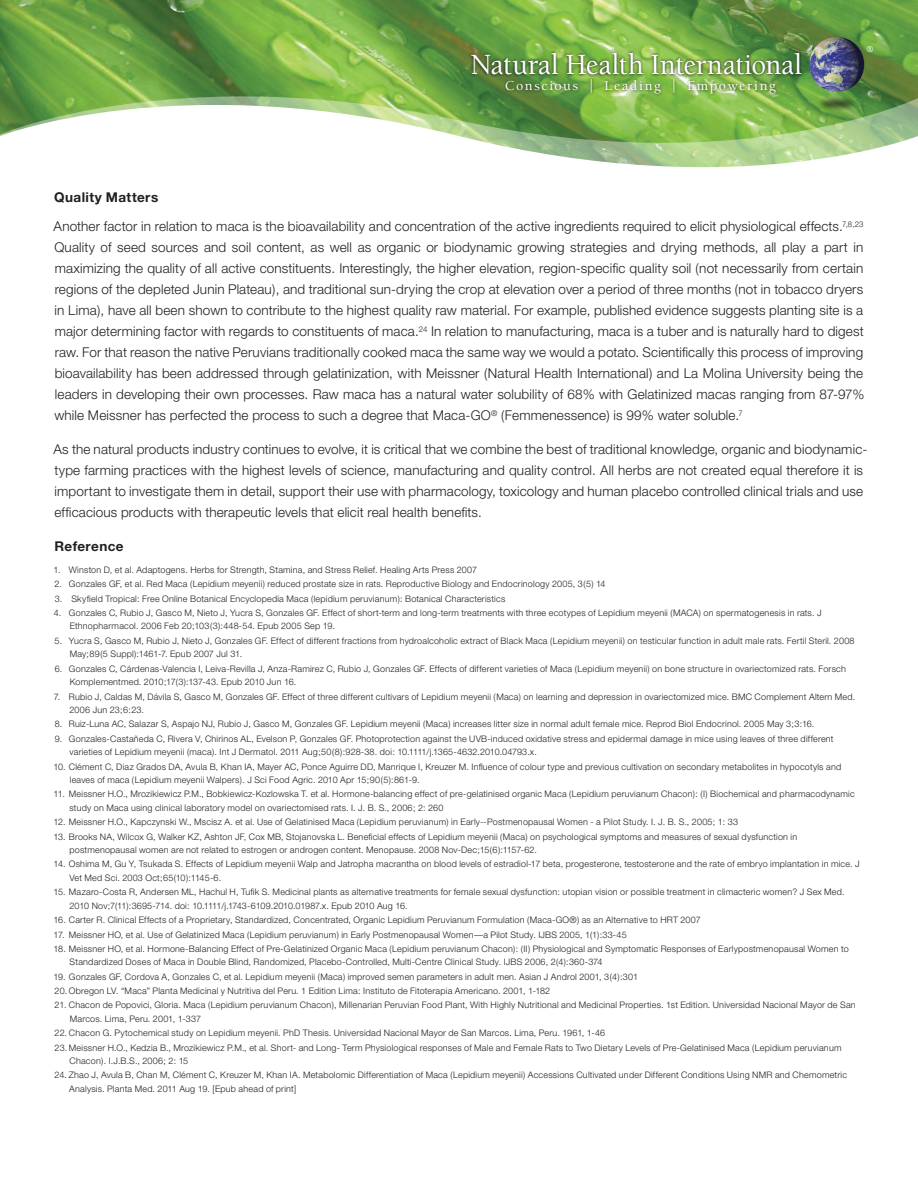
<style>
.page{position:relative;width:918px;height:1188px;background:#fff}
.page>*{position:absolute;margin:0;border:0;box-sizing:border-box;transform-origin:0 0}
.t1{font:500 30.15px "Berkeley";letter-spacing:-.01em;color:#fff;scale:.95 1}
.t2{font:500 14.1px "Berkeley";letter-spacing:.11em;color:#fff}
.t3{font:300 13.5px/21px "Helvetica Neue";letter-spacing:.01em;color:#231f20;text-align:justify}
.t4{font:700 13.5px "Helvetica Neue";letter-spacing:.03em;color:#231f20}
.t5{font:500 9.3px "Berkeley";color:#fff;scale:.95 1}
.t6{font:300 9px/13.5px "Helvetica Neue";letter-spacing:.025em;color:#231f20}
.s1{font-weight:400;font-size:16.8px}
</style>
<div class="page">
<img style="left:498px;top:145px;width:391px;height:23px">
<img style="left:0;top:0;width:918px;height:145px">
<div style="left:503px;top:76px;width:275px;height:20px;background:#231f20;opacity:.75"></div>
<svg style="left:468px;top:50px;width:337px;height:27px;background:#659040"></svg>
<img style="left:809px;top:37px;width:55px;height:55px;border-radius:28px">
<img style="left:813px;top:95px;width:48px;height:17px">
<h1 class="t1" style="left:470px;top:49px;width:351px">Natural Health International</h1>
<h2 class="t2" style="left:505px;top:78px;width:272px">Conscious <span class="s1">|</span> Leading <span class="s1">|</span> Empowering</h2>
<p class="t5" style="left:867px;top:44px;width:9px">®</p>
<p class="t4" style="left:54px;top:189px;width:106px">Quality Matters</p>
<p class="t3" style="left:54px;top:216px;width:812px">Another factor in relation to maca is the bioavailability and concentration of the active ingredients required to elicit physiological effects.<sup>7,8,23<br></sup>Quality of seed sources and soil content, as well as organic or biodynamic growing strategies and drying methods, all play a part in maximizing the quality of all active constituents. Interestingly, the higher elevation, region-specific quality soil (not necessarily from certain regions of the depleted Junin Plateau), and traditional sun-drying the crop at elevation over a period of three months (not in tobacco dryers in Lima), have all been shown to contribute to the highest quality raw material. For example, published evidence suggests planting site is a major determining factor with regards to constituents of maca.<sup>24</sup> In relation to manufacturing, maca is a tuber and is naturally hard to digest raw. For that reason the native Peruvians traditionally cooked maca the same way we would a potato. Scientifically this process of improving bioavailability has been addressed through gelatinization, with Meissner (Natural Health International) and La Molina University being the leaders in developing their own processes. Raw maca has a natural water solubility of 68% with Gelatinized macas ranging from 87-97% while Meissner has perfected the process to such a degree that Maca-GO<sup>®</sup> (Femmenessence) is 99% water soluble.<sup>7</sup></p>
<p class="t3" style="left:54px;top:439px;width:815px;text-align:left">As the natural products industry continues to evolve, it is critical that we combine the best of traditional knowledge, organic and biodynamic&shy;type farming practices with the highest levels of science, manufacturing and quality control. All herbs are not created equal therefore it is important to investigate them in detail, support their use with pharmacology, toxicology and human placebo controlled clinical trials and use efficacious products with therapeutic levels that elicit real health benefits.</p>
<p class="t4" style="left:55px;top:538px;width:71px">Reference</p>
<p class="t6" style="left:54px;top:563px;width:425px">1. Winston D, et al. Adaptogens. Herbs for Strength, Stamina, and Stress Relief. Healing Arts Press 2007</p>
<p class="t6" style="left:55px;top:577px;width:552px">2. Gonzales GF, et al. Red Maca (Lepidium meyenii) reduced prostate size in rats. Reproductive Biology and Endocrinology 2005, 3(5) 14</p>
<p class="t6" style="left:55px;top:591px;width:452px">3. Skyfield Tropical: Free Online Botanical Encyclopedia Maca (lepidium peruvianum): Botanical Characteristics</p>
<p class="t6" style="left:70px;top:606px;width:753px;text-indent:-16px">4. Gonzales C, Rubio J, Gasco M, Nieto J, Yucra S, Gonzales GF. Effect of short-term and long-term treatments with three ecotypes of Lepidium meyenii (MACA) on spermatogenesis in rats. J<br>Ethnopharmacol. 2006 Feb 20;103(3):448-54. Epub 2005 Sep 19.</p>
<p class="t6" style="left:70px;top:634px;width:786px;text-indent:-15px">5. Yucra S, Gasco M, Rubio J, Nieto J, Gonzales GF. Effect of different fractions from hydroalcoholic extract of Black Maca (Lepidium meyenii) on testicular function in adult male rats. Fertil Steril. 2008<br>May;89(5 Suppl):1461-7. Epub 2007 Jul 31.</p>
<p class="t6" style="left:70px;top:662px;width:778px;text-indent:-15px">6. Gonzales C, Cárdenas-Valencia I, Leiva-Revilla J, Anza-Ramirez C, Rubio J, Gonzales GF. Effects of different varieties of Maca (Lepidium meyenii) on bone structure in ovariectomized rats. Forsch<br>Komplementmed. 2010;17(3):137-43. Epub 2010 Jun 16.</p>
<p class="t6" style="left:70px;top:689px;width:787px;text-indent:-16px">7. Rubio J, Caldas M, Dávila S, Gasco M, Gonzales GF. Effect of three different cultivars of Lepidium meyenii (Maca) on learning and depression in ovariectomized mice. BMC Complement Altern Med.<br>2006 Jun 23;6:23.</p>
<p class="t6" style="left:55px;top:717px;width:761px">8. Ruiz-Luna AC, Salazar S, Aspajo NJ, Rubio J, Gasco M, Gonzales GF. Lepidium meyenii (Maca) increases litter size in normal adult female mice. Reprod Biol Endocrinol. 2005 May 3;3:16.</p>
<p class="t6" style="left:69px;top:732px;width:766px;text-indent:-15px">9. Gonzales-Castañeda C, Rivera V, Chirinos AL, Evelson P, Gonzales GF. Photoprotection against the UVB-induced oxidative stress and epidermal damage in mice using leaves of three different varieties of Lepidium meyenii (maca). Int J Dermatol. 2011 Aug;50(8):928-38. doi: 10.1111/j.1365-4632.2010.04793.x.</p>
<p class="t6" style="left:70px;top:759px;width:773px;text-indent:-16px">10. Clément C, Diaz Grados DA, Avula B, Khan IA, Mayer AC, Ponce Aguirre DD, Manrique I, Kreuzer M. Influence of colour type and previous cultivation on secondary metabolites in hypocotyls and leaves of maca (Lepidium meyenii Walpers). J Sci Food Agric. 2010 Apr 15;90(5):861-9.</p>
<p class="t6" style="left:69px;top:787px;width:787px;text-indent:-16px">11. Meissner H.O., Mrozikiewicz P.M., Bobkiewicz-Kozlowska T. et al. Hormone-balancing effect of pre-gelatinised organic Maca (Lepidium peruvianum Chacon): (I) Biochemical and pharmacodynamic study on Maca using clinical laboratory model on ovariectomised rats. I. J. B. S., 2006; 2: 260</p>
<p class="t6" style="left:54px;top:815px;width:686px">12. Meissner H.O., Kapczynski W., Mscisz A. et al. Use of Gelatinised Maca (Lepidium peruvianum) in Early--Postmenopausal Women - a Pilot Study. I. J. B. S., 2005; 1: 33</p>
<p class="t6" style="left:70px;top:829px;width:729px;text-indent:-16px">13. Brooks NA, Wilcox G, Walker KZ, Ashton JF, Cox MB, Stojanovska L. Beneficial effects of Lepidium meyenii (Maca) on psychological symptoms and measures of sexual dysfunction in postmenopausal women are not related to estrogen or androgen content. Menopause. 2008 Nov-Dec;15(6):1157-62.</p>
<p class="t6" style="left:69px;top:857px;width:792px;text-indent:-16px">14. Oshima M, Gu Y, Tsukada S. Effects of Lepidium meyenii Walp and Jatropha macrantha on blood levels of estradiol-17 beta, progesterone, testosterone and the rate of embryo implantation in mice. J<br>Vet Med Sci. 2003 Oct;65(10):1145-6.</p>
<p class="t6" style="left:70px;top:885px;width:777px;text-indent:-16px">15. Mazaro-Costa R, Andersen ML, Hachul H, Tufik S. Medicinal plants as alternative treatments for female sexual dysfunction: utopian vision or possible treatment in climacteric women? J Sex Med.<br>2010 Nov;7(11):3695-714. doi: 10.1111/j.1743-6109.2010.01987.x. Epub 2010 Aug 16.</p>
<p class="t6" style="left:54px;top:913px;width:649px">16. Carter R. Clinical Effects of a Proprietary, Standardized, Concentrated, Organic Lepidium Peruvianum Formulation (Maca-GO®) as an Alternative to HRT 2007</p>
<p class="t6" style="left:54px;top:927px;width:575px">17. Meissner HO, et al. Use of Gelatinized Maca (Lepidium peruvianum) in Early Postmenopausal Women—a Pilot Study. IJBS 2005, 1(1):33-45</p>
<p class="t6" style="left:70px;top:942px;width:781px;text-indent:-16px">18. Meissner HO, et al. Hormone-Balancing Effect of Pre-Gelatinized Organic Maca (Lepidium peruvianum Chacon): (II) Physiological and Symptomatic Responses of Earlypostmenopausal Women to<br>Standardized Doses of Maca in Double Blind, Randomized, Placebo-Controlled, Multi-Centre Clinical Study. IJBS 2006, 2(4):360-374</p>
<p class="t6" style="left:54px;top:970px;width:586px">19. Gonzales GF, Cordova A, Gonzales C, et al. Lepidium meyenii (Maca) improved semen parameters in adult men. Asian J Androl 2001, 3(4):301</p>
<p class="t6" style="left:55px;top:984px;width:497px">20. Obregon LV. “Maca” Planta Medicinal y Nutritiva del Peru. 1 Edition Lima: Instituto de Fitoterapia Americano. 2001, 1-182</p>
<p class="t6" style="left:70px;top:998px;width:788px;text-indent:-15px">21. Chacon de Popovici, Gloria. Maca (Lepidium peruvianum Chacon), Millenarian Peruvian Food Plant, With Highly Nutritional and Medicinal Properties. 1st Edition. Universidad Nacional Mayor de San<br>Marcos. Lima, Peru. 2001, 1-337</p>
<p class="t6" style="left:55px;top:1026px;width:552px">22. Chacon G. Pytochemical study on Lepidium meyenii. PhD Thesis. Universidad Nacional Mayor de San Marcos. Lima, Peru. 1961, 1-46</p>
<p class="t6" style="left:70px;top:1040px;width:774px;text-indent:-15px">23. Meissner H.O., Kedzia B., Mrozikiewicz P.M., et al. Short- and Long- Term Physiological responses of Male and Female Rats to Two Dietary Levels of Pre-Gelatinised Maca (Lepidium peruvianum<br>Chacon). I.J.B.S., 2006; 2: 15</p>
<p class="t6" style="left:69px;top:1068px;width:779px;text-indent:-15px">24. Zhao J, Avula B, Chan M, Clément C, Kreuzer M, Khan IA. Metabolomic Differentiation of Maca (Lepidium meyenii) Accessions Cultivated under Different Conditions Using NMR and Chemometric<br>Analysis. Planta Med. 2011 Aug 19. [Epub ahead of print]</p>
</div>
